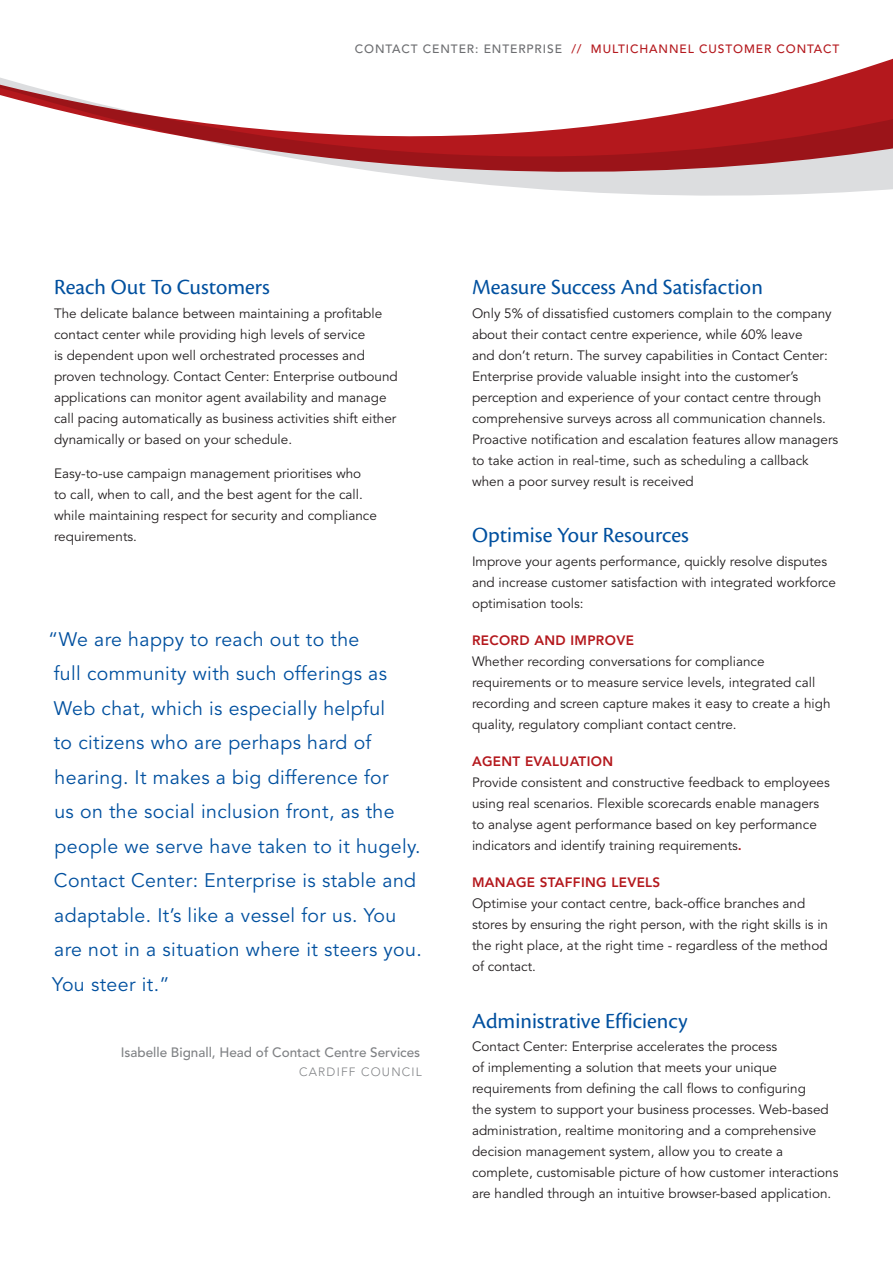
<style>
.page{position:relative;width:893px;height:1263px;background:#fff}
.page>*{position:absolute;margin:0;border:0;box-sizing:border-box;transform-origin:0 0}
.Body__Subhead{font:22.5px "Cronos Pro";color:#01509f}
.Callout__Quote{font:19.5px/34.5px "Avenir LT Std";letter-spacing:.02em;color:#01509f}
.Body_Copy{font:13.5px/21px "Avenir LT Std";color:#231f20}
.Body_Secondary_Subhe{font:800 13.5px "Avenir LT Std";letter-spacing:.025em;color:#b4181d}
.Callout_Quote__Name{font:500 13.5px "Avenir LT Std";color:#808285}
.t1{font:500 12px "Avenir LT Std";letter-spacing:.075em;color:#b4181d}
.Callout_Quote__Compa{font:300 12px "Avenir LT Std";letter-spacing:.1em;color:#808285}
.s1{color:#6c6d70}
.s2{font-weight:800;color:#b4181d}
</style>
<div class="page">
<svg style="left:0;top:58px;width:893px;height:20px"></svg>
<svg style="left:0;top:78px;width:893px;height:118px"></svg>
<p class="t1" style="left:355px;top:42px;width:486px"><span class="s1">CONTACT CENTER: ENTERPRISE</span> // MULTICHANNEL CUSTOMER CONTACT</p>
<p class="Body__Subhead" style="left:54px;top:274px;width:217px">Reach Out To Customers</p>
<p class="Body_Copy" style="left:54px;top:303px;width:345px">The delicate balance between maintaining a profitable contact center while providing high levels of service<br>is dependent upon well orchestrated processes and proven technology. Contact Center: Enterprise outbound applications can monitor agent availability and manage call pacing automatically as business activities shift either dynamically or based on your schedule.</p>
<p class="Body_Copy" style="left:54px;top:463px;width:324px">Easy-to-use campaign management prioritises who to call, when to call, and the best agent for the call. while maintaining respect for security and compliance requirements.</p>
<p class="Callout__Quote" style="left:48px;top:622px;width:375px">“We are happy to reach out to the<br>full community with such offerings as Web chat, which is especially helpful<br>to citizens who are perhaps hard of hearing. It makes a big difference for<br>us on the social inclusion front, as the people we serve have taken to it hugely.<br>Contact Center: Enterprise is stable and adaptable. It’s like a vessel for us. You are not in a situation where it steers you.<br>You steer it.”</p>
<p class="Callout_Quote__Name" style="left:121px;top:1044px;width:301px">Isabelle Bignall, Head of Contact Centre Services</p>
<p class="Callout_Quote__Compa" style="left:299px;top:1065px;width:124px">CARDIFF COUNCIL</p>
<p class="Body__Subhead" style="left:472px;top:274px;width:292px">Measure Success And Satisfaction</p>
<p class="Body_Copy" style="left:472px;top:303px;width:368px">Only 5% of dissatisfied customers complain to the company about their contact centre experience, while 60% leave<br>and don’t return. The survey capabilities in Contact Center:<br>Enterprise provide valuable insight into the customer’s perception and experience of your contact centre through comprehensive surveys across all communication channels.<br>Proactive notification and escalation features allow managers to take action in real-time, such as scheduling a callback when a poor survey result is received</p>
<p class="Body__Subhead" style="left:472px;top:522px;width:218px">Optimise Your Resources</p>
<p class="Body_Copy" style="left:472px;top:551px;width:365px">Improve your agents performance, quickly resolve disputes and increase customer satisfaction with integrated workforce optimisation tools:</p>
<p class="Body_Secondary_Subhe" style="left:472px;top:632px;width:163px">RECORD AND IMPROVE</p>
<p class="Body_Copy" style="left:472px;top:651px;width:360px">Whether recording conversations for compliance requirements or to measure service levels, integrated call recording and screen capture makes it easy to create a high quality, regulatory compliant contact centre.</p>
<p class="Body_Secondary_Subhe" style="left:472px;top:753px;width:143px">AGENT EVALUATION</p>
<p class="Body_Copy" style="left:472px;top:772px;width:359px">Provide consistent and constructive feedback to employees using real scenarios. Flexible scorecards enable managers to analyse agent performance based on key performance indicators and identify training requirements<span class="s2">.</span></p>
<p class="Body_Secondary_Subhe" style="left:472px;top:875px;width:190px">MANAGE STAFFING LEVELS</p>
<p class="Body_Copy" style="left:472px;top:893px;width:358px">Optimise your contact centre, back-office branches and stores by ensuring the right person, with the right skills is in the right place, at the right time - regardless of the method of contact.</p>
<p class="Body__Subhead" style="left:472px;top:1007px;width:217px">Administrative Efficiency</p>
<p class="Body_Copy" style="left:472px;top:1036px;width:368px">Contact Center: Enterprise accelerates the process<br>of implementing a solution that meets your unique requirements from defining the call flows to configuring<br>the system to support your business processes. Web-based administration, realtime monitoring and a comprehensive decision management system, allow you to create a complete, customisable picture of how customer interactions are handled through an intuitive browser-based application.</p>
</div>
